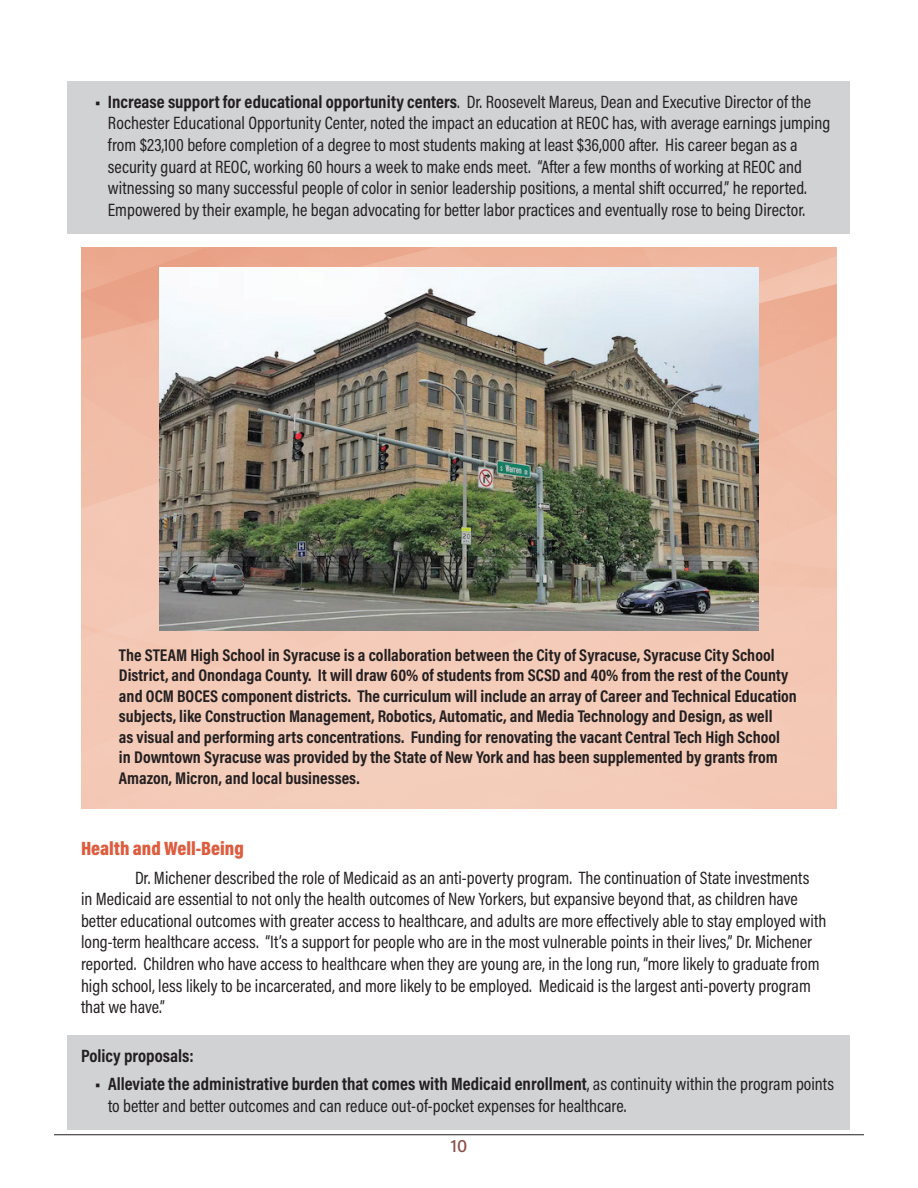
<style>
.page{position:relative;width:918px;height:1188px;background:#fff}
.page>*{position:absolute;margin:0;border:0;box-sizing:border-box;transform-origin:0 0}
.t1{font:900 19.5px "Acumin Pro Cond";color:#dd5c3e}
.t2{font:18px/21.6px "Acumin Pro Cond";color:#231f20}
.t3{font:700 18px "Acumin Pro Cond";color:#231f20}
.t4{font:500 18px "Acumin Pro";color:#8c4f46}
.t5{font:700 17.1px/20.5px "Acumin Pro Cond";color:#231f20}
.s1{font-family:"Acumin Pro"}
.s2{font-weight:700}
</style>
<div class="page">
<hr style="left:54px;top:1134px;width:810px;height:1px;background:#231f20">
<img style="left:81px;top:248px;width:756px;height:560px">
<div style="left:68px;top:81px;width:782px;height:153px;background:#d1d2d4"></div>
<div style="left:68px;top:1035px;width:782px;height:45px;background:#d1d2d4"></div>
<div style="left:68px;top:1063px;width:782px;height:67px;background:#d1d2d4"></div>
<img style="left:160px;top:268px;width:598px;height:363px">
<p class="t2" style="left:108px;top:90px;width:724px;text-indent:-14px"><span class="s1">•</span> <span class="s2">Increase support for educational opportunity centers</span>. Dr. Roosevelt Mareus, Dean and Executive Director of the Rochester Educational Opportunity Center, noted the impact an education at REOC has, with average earnings jumping from $23,100 before completion of a degree to most students making at least $36,000 after. His career began as a security guard at REOC, working 60 hours a week to make ends meet. “After a few months of working at REOC and witnessing so many successful people of color in senior leadership positions, a mental shift occurred,” he reported.<br>Empowered by their example, he began advocating for better labor practices and eventually rose to being Director.</p>
<p class="t5" style="left:119px;top:644px;width:680px">The STEAM High School in Syracuse is a collaboration between the City of Syracuse, Syracuse City School District, and Onondaga County. It will draw 60% of students from SCSD and 40% from the rest of the County and OCM BOCES component districts. The curriculum will include an array of Career and Technical Education subjects, like Construction Management, Robotics, Automatic, and Media Technology and Design, as well<br>as visual and performing arts concentrations. Funding for renovating the vacant Central Tech High School<br>in Downtown Syracuse was provided by the State of New York and has been supplemented by grants from Amazon, Micron, and local businesses.</p>
<p class="t1" style="left:81px;top:836px;width:164px">Health and Well-Being</p>
<p class="t2" style="left:81px;top:866px;width:747px;text-indent:54px">Dr. Michener described the role of Medicaid as an anti-poverty program. The continuation of State investments<br>in Medicaid are essential to not only the health outcomes of New Yorkers, but expansive beyond that, as children have better educational outcomes with greater access to healthcare, and adults are more effectively able to stay employed with long-term healthcare access. “It’s a support for people who are in the most vulnerable points in their lives,” Dr. Michener reported. Children who have access to healthcare when they are young are, in the long run, “more likely to graduate from high school, less likely to be incarcerated, and more likely to be employed. Medicaid is the largest anti-poverty program that we have.”</p>
<p class="t3" style="left:81px;top:1044px;width:114px">Policy proposals:</p>
<p class="t2" style="left:108px;top:1073px;width:728px;text-indent:-14px"><span class="s1">•</span> <span class="s2">Alleviate the administrative burden that comes with Medicaid enrollment</span>, as continuity within the program points to better and better outcomes and can reduce out-of-pocket expenses for healthcare.</p>
<p class="t4" style="left:451px;top:1133px;width:18px">10</p>
</div>
